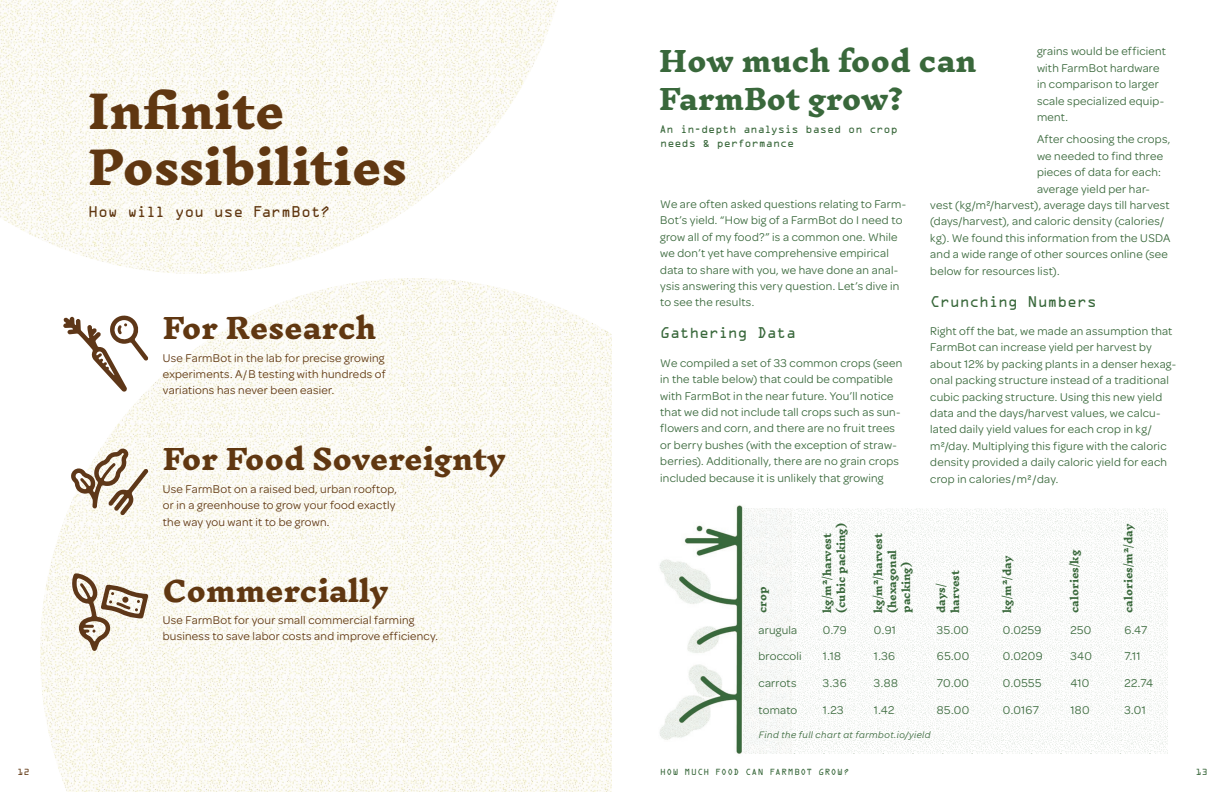
<style>
.page{position:relative;width:1224px;height:792px;background:#fff}
.page>*{position:absolute;margin:0;border:0;box-sizing:border-box;transform-origin:0 0}
.t1{font:800 45px/56px "Inknut Antiqua";color:#603711}
.t2{font:800 28px "Inknut Antiqua";color:#603711}
.t3{font:800 28px/38px "Inknut Antiqua";color:#39683b}
.t4{font:14px "OCRA Std";letter-spacing:-.02em;color:#39683b}
.t5{font:14px "OCRA Std";letter-spacing:-.025em;color:#603711}
.t6{font:12px/16.4px "Omnes";letter-spacing:.02em;color:#39683b}
.t7{font:12px/16.4px "Omnes";letter-spacing:.02em;color:#603711}
.t8{font:700 10px/14px "Inknut Antiqua";color:#39683b}
.t9{font:10px/14px "OCRA Std";letter-spacing:-.005em;color:#39683b}
.t10{font:italic 10px "Omnes";letter-spacing:.045em;color:#39683b}
.t11{font:8px "OCRA Std";letter-spacing:.06em;color:#39683b}
.t12{font:8px "OCRA Std";color:#603711}
</style>
<div class="page">
<img style="left:659px;top:505px;width:133px;height:249px">
<img style="left:40px;top:278px;width:572px;height:514px">
<img style="left:0;top:0;width:558px;height:274px">
<img style="left:743px;top:508px;width:424px;height:245px">
<svg style="left:63px;top:314px;width:85px;height:78px"></svg>
<svg style="left:71px;top:449px;width:77px;height:66px"></svg>
<svg style="left:70px;top:573px;width:78px;height:78px"></svg>
<h1 class="t1" style="left:88px;top:85px;width:321px">Infinite<br>Possibilities</h1>
<p class="t5" style="left:88px;top:205px;width:244px">How will you use FarmBot?</p>
<h2 class="t2" style="left:163px;top:313px;width:215px">For Research</h2>
<p class="t7" style="left:163px;top:349px;width:224px;text-align:justify">Use FarmBot in the lab for precise growing experiments. A/B testing with hundreds of variations has never been easier.</p>
<h2 class="t2" style="left:163px;top:444px;width:344px">For Food Sovereignty</h2>
<p class="t7" style="left:163px;top:480px;width:236px">Use FarmBot on a raised bed, urban rooftop, or in a greenhouse to grow your food exactly the way you want it to be grown.</p>
<h2 class="t2" style="left:163px;top:576px;width:227px">Commercially</h2>
<p class="t7" style="left:163px;top:611px;width:277px">Use FarmBot for your small commercial farming business to save labor costs and improve efficiency.</p>
<h2 class="t3" style="left:659px;top:43px;width:319px">How much food can<br>FarmBot grow?</h2>
<p class="t9" style="left:659px;top:123px;width:240px">An in-depth analysis based on crop needs &amp; performance</p>
<p class="t6" style="left:1037px;top:43px;width:130px">grains would be efficient with FarmBot hardware in comparison to larger scale specialized equip&shy;ment.</p>
<p class="t6" style="left:1037px;top:131px;width:135px">After choosing the crops,</p>
<p class="t6" style="left:1037px;top:147px;width:128px">we needed to find three</p>
<p class="t6" style="left:1037px;top:163px;width:126px">pieces of data for each:</p>
<p class="t6" style="left:1037px;top:180px;width:114px">average yield per har-</p>
<p class="t6" style="left:930px;top:196px;width:241px">vest (kg/m²/harvest), average days till harvest</p>
<p class="t6" style="left:930px;top:213px;width:235px">(days/harvest), and caloric density (calories/</p>
<p class="t6" style="left:930px;top:229px;width:242px">kg). We found this information from the USDA</p>
<p class="t6" style="left:930px;top:245px;width:239px">and a wide range of other sources online (see</p>
<p class="t6" style="left:930px;top:262px;width:131px">below for resources list).</p>
<p class="t4" style="left:930px;top:295px;width:168px">Crunching Numbers</p>
<p class="t6" style="left:930px;top:322px;width:247px">Right off the bat, we made an assumption that FarmBot can increase yield per harvest by about 12% by packing plants in a denser hexag&shy;onal packing structure instead of a traditional cubic packing structure. Using this new yield data and the days/harvest values, we calcu&shy;lated daily yield values for each crop in kg/ m²/day. Multiplying this figure with the caloric density provided a daily caloric yield for each crop in calories/m²/day.</p>
<p class="t6" style="left:660px;top:195px;width:247px">We are often asked questions relating to Farm-Bot’s yield. “How big of a FarmBot do I need to grow all of my food?” is a common one. While we don’t yet have comprehensive empirical data to share with you, we have done an anal&shy;ysis answering this very question. Let’s dive in to see the results.</p>
<p class="t4" style="left:660px;top:327px;width:137px">Gathering Data</p>
<p class="t6" style="left:660px;top:354px;width:244px">We compiled a set of 33 common crops (seen in the table below) that could be compatible with FarmBot in the near future. You’ll notice that we did not include tall crops such as sun&shy;flowers and corn, and there are no fruit trees or berry bushes (with the exception of straw&shy;berries). Additionally, there are no grain crops included because it is unlikely that growing</p>
<p class="t8" style="left:756px;top:613px;width:28px;rotate:-90deg">crop</p>
<p class="t8" style="left:821px;top:613px;width:92px;rotate:-90deg">kg/m²/harvest (cubic packing)</p>
<p class="t8" style="left:872px;top:613px;width:81px;rotate:-90deg">kg/m²/harvest (hexagonal packing)</p>
<p class="t8" style="left:935px;top:613px;width:44px;rotate:-90deg">days/ harvest</p>
<p class="t8" style="left:1001px;top:613px;width:59px;rotate:-90deg">kg/m²/day</p>
<p class="t8" style="left:1068px;top:613px;width:65px;rotate:-90deg">calories/kg</p>
<p class="t8" style="left:1122px;top:613px;width:91px;rotate:-90deg">calories/m²/day</p>
<p class="t6" style="left:758px;top:621px;width:40px">arugula</p>
<p class="t6" style="left:823px;top:621px;width:25px">0.79</p>
<p class="t6" style="left:874px;top:621px;width:23px">0.91</p>
<p class="t6" style="left:937px;top:621px;width:33px">35.00</p>
<p class="t6" style="left:1003px;top:621px;width:40px">0.0259</p>
<p class="t6" style="left:1070px;top:621px;width:22px">250</p>
<p class="t6" style="left:1124px;top:621px;width:24px">6.47</p>
<p class="t6" style="left:758px;top:647px;width:45px">broccoli</p>
<p class="t6" style="left:823px;top:647px;width:20px">1.18</p>
<p class="t6" style="left:874px;top:647px;width:23px">1.36</p>
<p class="t6" style="left:937px;top:647px;width:34px">65.00</p>
<p class="t6" style="left:1003px;top:647px;width:41px">0.0209</p>
<p class="t6" style="left:1070px;top:647px;width:23px">340</p>
<p class="t6" style="left:1124px;top:647px;width:18px">7.11</p>
<p class="t6" style="left:758px;top:674px;width:40px">carrots</p>
<p class="t6" style="left:823px;top:674px;width:25px">3.36</p>
<p class="t6" style="left:874px;top:674px;width:25px">3.88</p>
<p class="t6" style="left:937px;top:674px;width:34px">70.00</p>
<p class="t6" style="left:1003px;top:674px;width:40px">0.0555</p>
<p class="t6" style="left:1070px;top:674px;width:20px">410</p>
<p class="t6" style="left:1124px;top:674px;width:30px">22.74</p>
<p class="t6" style="left:758px;top:701px;width:40px">tomato</p>
<p class="t6" style="left:823px;top:701px;width:22px">1.23</p>
<p class="t6" style="left:874px;top:701px;width:22px">1.42</p>
<p class="t6" style="left:937px;top:701px;width:34px">85.00</p>
<p class="t6" style="left:1003px;top:701px;width:37px">0.0167</p>
<p class="t6" style="left:1070px;top:701px;width:21px">180</p>
<p class="t6" style="left:1124px;top:701px;width:23px">3.01</p>
<p class="t10" style="left:759px;top:728px;width:173px">Find the full chart at farmbot.io/yield</p>
<p class="t12" style="left:18px;top:768px;width:14px">12</p>
<p class="t11" style="left:660px;top:768px;width:191px">HOW MUCH FOOD CAN FARMBOT GROW?</p>
<p class="t11" style="left:1196px;top:768px;width:13px">13</p>
</div>
